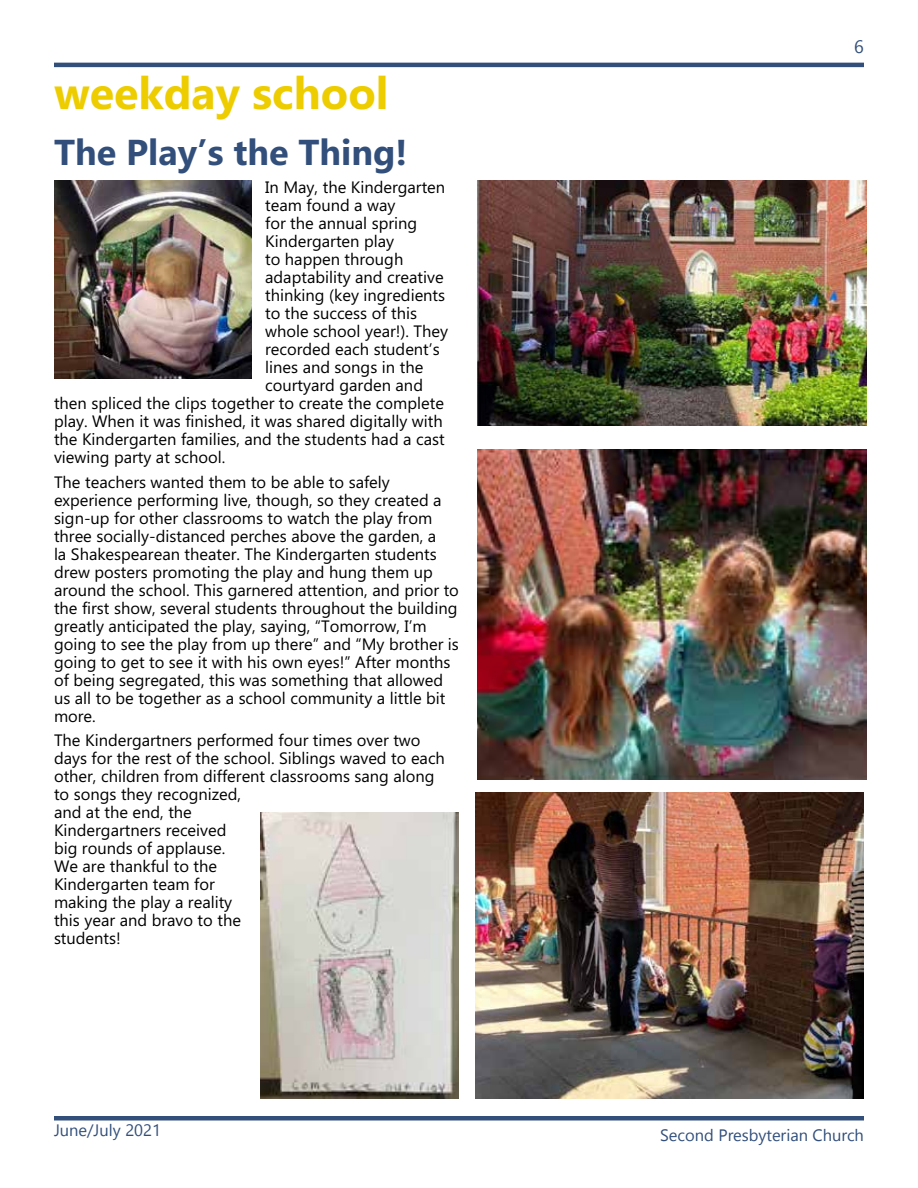
<style>
.page{position:relative;width:918px;height:1188px;background:#fff}
.page>*{position:absolute;margin:0;border:0;box-sizing:border-box;transform-origin:0 0}
.t1{font:700 45px "Microsoft Phags Pa";color:#edcd00}
.t2{font:700 36px "Microsoft Phags Pa";color:#324f7b}
.t3{font:16.5px/18px "Microsoft Phags Pa";color:#000}
</style>
<div class="page">
<hr style="left:54px;top:63px;width:810px;height:4px;background:#324f7b">
<hr style="left:54px;top:1116px;width:810px;height:4px;background:#324f7b">
<img style="left:477px;top:181px;width:389px;height:245px">
<img style="left:261px;top:813px;width:197px;height:286px">
<img style="left:54px;top:181px;width:198px;height:198px">
<img style="left:477px;top:449px;width:389px;height:331px">
<img style="left:475px;top:793px;width:389px;height:306px">
<h1 class="t1" style="left:54px;top:61px;width:336px">weekday school</h1>
<h2 class="t2" style="left:54px;top:127px;width:355px">The Play’s the Thing!</h2>
<p class="t3" style="left:265px;top:177px;width:182px">In May, the Kindergarten</p>
<p class="t3" style="left:265px;top:195px;width:132px">team found a way</p>
<p class="t3" style="left:265px;top:213px;width:153px">for the annual spring</p>
<p class="t3" style="left:265px;top:231px;width:131px">Kindergarten play</p>
<p class="t3" style="left:265px;top:249px;width:140px">to happen through</p>
<p class="t3" style="left:265px;top:267px;width:180px">adaptability and creative</p>
<p class="t3" style="left:265px;top:285px;width:182px">thinking (key ingredients</p>
<p class="t3" style="left:265px;top:303px;width:153px">to the success of this</p>
<p class="t3" style="left:265px;top:321px;width:185px">whole school year!). They</p>
<p class="t3" style="left:265px;top:339px;width:176px">recorded each student’s</p>
<p class="t3" style="left:265px;top:357px;width:160px">lines and songs in the</p>
<p class="t3" style="left:265px;top:375px;width:159px">courtyard garden and</p>
<p class="t3" style="left:54px;top:393px;width:391px">then spliced the clips together to create the complete</p>
<p class="t3" style="left:54px;top:411px;width:390px">play. When it was finished, it was shared digitally with</p>
<p class="t3" style="left:54px;top:429px;width:392px">the Kindergarten families, and the students had a cast</p>
<p class="t3" style="left:54px;top:447px;width:173px">viewing party at school.</p>
<p class="t3" style="left:54px;top:472px;width:406px">The teachers wanted them to be able to safely experience performing live, though, so they created a sign-up for other classrooms to watch the play from three socially-distanced perches above the garden, a<br>la Shakespearean theater. The Kindergarten students drew posters promoting the play and hung them up around the school. This garnered attention, and prior to the first show, several students throughout the building greatly anticipated the play, saying, “Tomorrow, I’m going to see the play from up there” and “My brother is going to get to see it with his own eyes!” After months of being segregated, this was something that allowed us all to be together as a school community a little bit more.</p>
<p class="t3" style="left:54px;top:731px;width:393px">The Kindergartners performed four times over two days for the rest of the school. Siblings waved to each other, children from different classrooms sang along to songs they recognized,<br>and at the end, the<br>Kindergartners received<br>big rounds of applause.<br>We are thankful to the<br>Kindergarten team for<br>making the play a reality<br>this year and bravo to the<br>students!</p>
</div>
